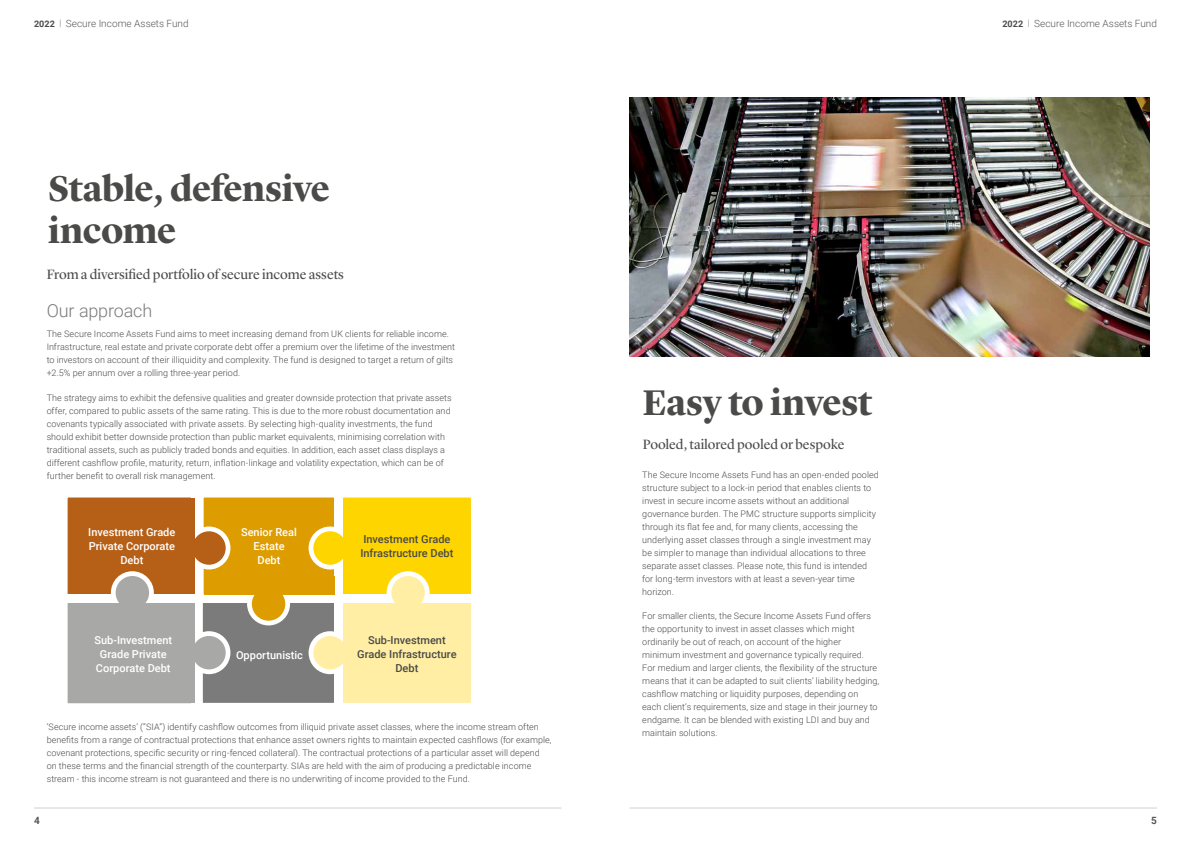
<style>
.page{position:relative;width:1191px;height:842px;background:#fff}
.page>*{position:absolute;margin:0;border:0;box-sizing:border-box;transform-origin:0 0}
.Inside_page_header{font:700 37px/42px "Lyon Display";letter-spacing:-.01em;color:#4a4a49}
.Graphic_support_text{font:300 18px "Roboto";letter-spacing:-.01em;color:#7c7b7b}
.Page_sub_header{font:14px "Lyon Display";color:#4a4a49}
.t1{font:500 11px/14px "Roboto";color:#fff;text-align:center}
.t2{font:500 11px/14px "Roboto";color:#4a4a49}
.t3{font:300 10px "Roboto";color:#575756}
.t4{font:700 10px "Roboto";color:#575756}
.body_copy_standard{font:300 9px/13px "Roboto";letter-spacing:.005em;color:#4a4a49}
.s1{font-weight:700;font-size:9px;color:#4a4a49}
.s2{font-size:9px;color:#757474}
</style>
<div class="page">
<hr style="left:629px;top:808px;width:528px;height:1px;background:#d0d0d0">
<hr style="left:34px;top:808px;width:527px;height:1px;background:#d0d0d0">
<img style="left:629px;top:98px;width:520px;height:258px">
<div style="left:66px;top:601px;width:135px;height:104px;background:#a8a8a7"></div>
<div style="left:64px;top:599px;width:139px;height:108px;border:4px solid #fff"></div>
<div style="left:202px;top:496px;width:135px;height:104px;background:#dd9c00"></div>
<div style="left:200px;top:494px;width:139px;height:108px;border:4px solid #fff"></div>
<div style="left:201px;top:600px;width:135px;height:105px;background:#7c7b7b"></div>
<div style="left:199px;top:598px;width:139px;height:109px;border:4px solid #fff"></div>
<div style="left:337px;top:600px;width:136px;height:105px;background:#ffeea4"></div>
<div style="left:336px;top:598px;width:139px;height:109px;border:4px solid #fff"></div>
<div style="left:66px;top:496px;width:135px;height:104px;background:#b65f17"></div>
<div style="left:64px;top:494px;width:139px;height:108px;border:4px solid #fff"></div>
<div style="left:191px;top:496px;width:9px;height:209px;background:#fff"></div>
<div style="left:190px;top:529px;width:38px;height:38px;background:#b65f17;border-radius:50%"></div>
<div style="left:187px;top:526px;width:43px;height:43px;border:5px solid #fff;border-radius:50%"></div>
<div style="left:186px;top:498px;width:9px;height:100px;background:#b65f17"></div>
<div style="left:190px;top:634px;width:38px;height:38px;background:#a8a8a7;border-radius:50%"></div>
<div style="left:187px;top:631px;width:43px;height:43px;border:5px solid #fff;border-radius:50%"></div>
<div style="left:186px;top:603px;width:9px;height:100px;background:#a8a8a7"></div>
<div style="left:337px;top:496px;width:136px;height:104px;background:#ffd500"></div>
<div style="left:336px;top:494px;width:139px;height:108px;border:4px solid #fff"></div>
<div style="left:334px;top:496px;width:9px;height:209px;background:#fff"></div>
<div style="left:311px;top:529px;width:38px;height:38px;background:#ffd500;border-radius:50%"></div>
<div style="left:308px;top:526px;width:43px;height:43px;border:5px solid #fff;border-radius:50%"></div>
<div style="left:343px;top:498px;width:11px;height:100px;background:#ffd500"></div>
<div style="left:311px;top:634px;width:38px;height:38px;background:#ffeea4;border-radius:50%"></div>
<div style="left:308px;top:631px;width:43px;height:43px;border:5px solid #fff;border-radius:50%"></div>
<div style="left:343px;top:603px;width:11px;height:99px;background:#ffeea4"></div>
<div style="left:66px;top:594px;width:407px;height:9px;background:#fff"></div>
<div style="left:389px;top:574px;width:38px;height:38px;background:#ffeea4;border-radius:50%"></div>
<div style="left:386px;top:571px;width:43px;height:43px;border:5px solid #fff;border-radius:50%"></div>
<div style="left:343px;top:603px;width:127px;height:12px;background:#ffeea4"></div>
<div style="left:113px;top:574px;width:38px;height:38px;background:#a8a8a7;border-radius:50%"></div>
<div style="left:111px;top:571px;width:43px;height:43px;border:5px solid #fff;border-radius:50%"></div>
<div style="left:69px;top:603px;width:126px;height:12px;background:#a8a8a7"></div>
<div style="left:249px;top:585px;width:39px;height:38px;background:#dd9c00;border-radius:50%"></div>
<div style="left:247px;top:582px;width:43px;height:43px;border:5px solid #fff;border-radius:50%"></div>
<div style="left:204px;top:576px;width:130px;height:19px;background:#dd9c00"></div>
<p class="t3" style="left:34px;top:17px;width:156px"><span class="s1">2022</span> <span class="s2">|</span> Secure Income Assets Fund</p>
<p class="t3" style="left:1002px;top:17px;width:156px"><span class="s1">2022</span> <span class="s2">|</span> Secure Income Assets Fund</p>
<p class="Inside_page_header" style="left:48px;top:164px;width:283px">Stable, defensive income</p>
<p class="Page_sub_header" style="left:47px;top:264px;width:299px">From a diversified portfolio of secure income assets</p>
<p class="Graphic_support_text" style="left:47px;top:298px;width:107px">Our approach</p>
<p class="body_copy_standard" style="left:47px;top:327px;width:410px">The Secure Income Assets Fund aims to meet increasing demand from UK clients for reliable income.<br>Infrastructure, real estate and private corporate debt offer a premium over the lifetime of the investment to investors on account of their illiquidity and complexity. The fund is designed to target a return of gilts +2.5% per annum over a rolling three-year period.</p>
<p class="body_copy_standard" style="left:47px;top:391px;width:406px">The strategy aims to exhibit the defensive qualities and greater downside protection that private assets offer, compared to public assets of the same rating. This is due to the more robust documentation and covenants typically associated with private assets. By selecting high-quality investments, the fund should exhibit better downside protection than public market equivalents, minimising correlation with traditional assets, such as publicly traded bonds and equities. In addition, each asset class displays a different cashflow profile, maturity, return, inflation-linkage and volatility expectation, which can be of further benefit to overall risk management.</p>
<p class="t1" style="left:88px;top:525px;width:89px">Investment Grade<br>Private Corporate<br>Debt</p>
<p class="t1" style="left:241px;top:525px;width:57px">Senior Real<br>Estate<br>Debt</p>
<p class="t1" style="left:94px;top:633px;width:79px">Sub-Investment<br>Grade Private<br>Corporate Debt</p>
<p class="t1" style="left:236px;top:648px;width:68px">Opportunistic</p>
<p class="t2" style="left:360px;top:531px;width:94px">Investment Grade<br>Infrastructure Debt</p>
<p class="t2" style="left:357px;top:633px;width:101px;text-align:center">Sub-Investment<br>Grade Infrastructure<br>Debt</p>
<p class="body_copy_standard" style="left:47px;top:720px;width:506px">‘Secure income assets’ (“SIA”) identify cashflow outcomes from illiquid private asset classes, where the income stream often benefits from a range of contractual protections that enhance asset owners rights to maintain expected cashflows (for example, covenant protections, specific security or ring-fenced collateral). The contractual protections of a particular asset will depend on these terms and the financial strength of the counterparty. SIAs are held with the aim of producing a predictable income stream - this income stream is not guaranteed and there is no underwriting of income provided to the Fund.</p>
<p class="Inside_page_header" style="left:643px;top:378px;width:231px">Easy to invest</p>
<p class="Page_sub_header" style="left:643px;top:433px;width:203px">Pooled, tailored pooled or bespoke</p>
<p class="body_copy_standard" style="left:642px;top:468px;width:238px">The Secure Income Assets Fund has an open-ended pooled structure subject to a lock-in period that enables clients to invest in secure income assets without an additional governance burden. The PMC structure supports simplicity through its flat fee and, for many clients, accessing the underlying asset classes through a single investment may be simpler to manage than individual allocations to three separate asset classes. Please note, this fund is intended for long-term investors with at least a seven-year time horizon.</p>
<p class="body_copy_standard" style="left:642px;top:609px;width:238px">For smaller clients, the Secure Income Assets Fund offers the opportunity to invest in asset classes which might ordinarily be out of reach, on account of the higher minimum investment and governance typically required.<br>For medium and larger clients, the flexibility of the structure means that it can be adapted to suit clients’ liability hedging, cashflow matching or liquidity purposes, depending on each client’s requirements, size and stage in their journey to endgame. It can be blended with existing LDI and buy and maintain solutions.</p>
<p class="t4" style="left:34px;top:813px;width:7px">4</p>
<p class="t4" style="left:1151px;top:813px;width:7px">5</p>
</div>
